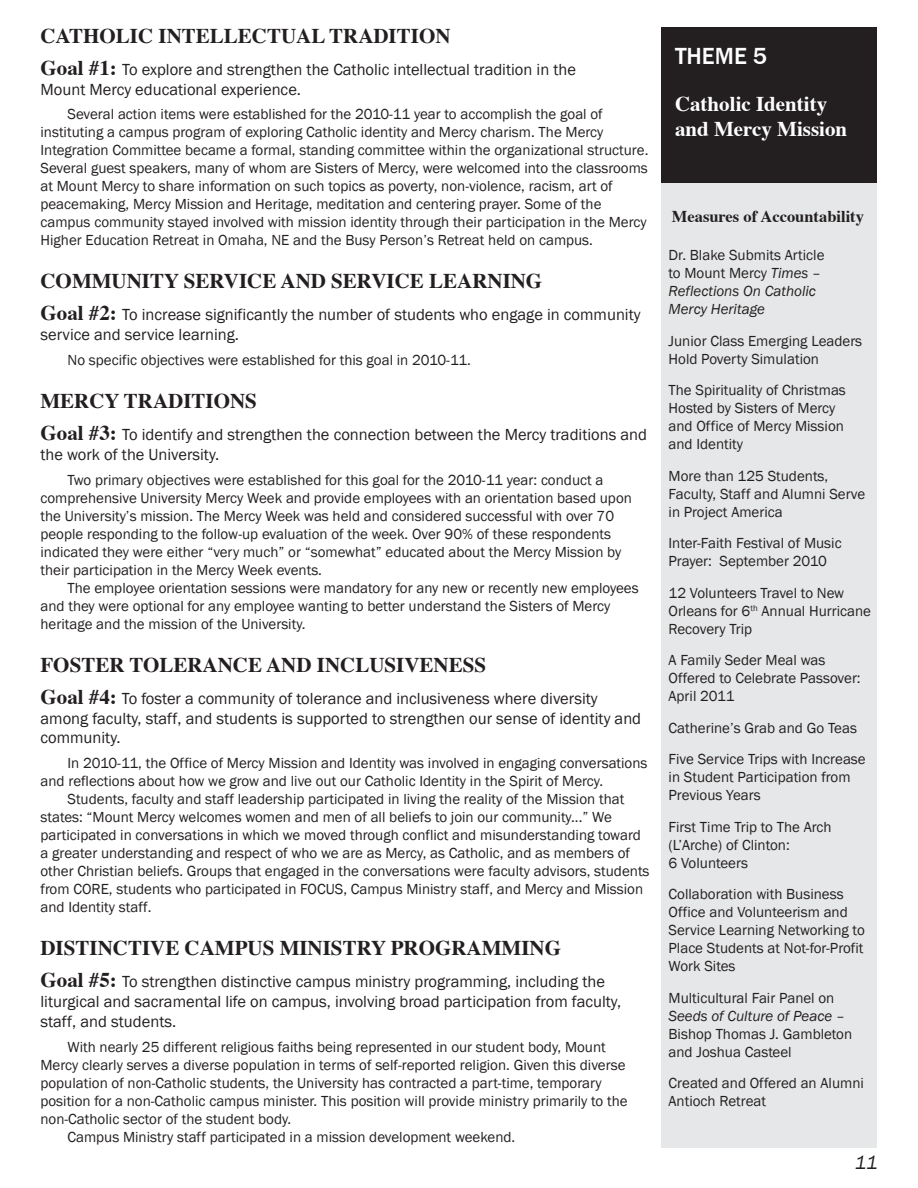
<style>
.page{position:relative;width:918px;height:1188px;background:#fff}
.page>*{position:absolute;margin:0;border:0;box-sizing:border-box;transform-origin:0 0}
.t1{font:500 24px "Franklin Gothic";color:#fff}
.t2{font:700 21px "Times";color:#231f20}
.t3{font:700 21px/25.2px "Times";color:#fff}
.t4{font:italic 19.5px "Franklin Gothic";color:#231f20}
.t5{font:16.5px/19.8px "Franklin Gothic";color:#231f20}
.t6{font:700 16.5px "Times";color:#231f20}
.t7{font:15px/18px "Franklin Gothic";color:#231f20}
.t8{font:italic 15px/18px "Franklin Gothic";color:#231f20}
.s1{font-family:"Times";font-weight:700;font-size:21px}
.s2{font-style:normal}
.s3{font-style:italic}
</style>
<div class="page">
<div style="left:662px;top:169px;width:216px;height:979px;background:#e6e7e8"></div>
<div style="left:662px;top:27px;width:215px;height:155px;background:#231f20"></div>
<h2 class="t2" style="left:40px;top:16px;width:412px">CATHOLIC INTELLECTUAL TRADITION</h2>
<p class="t5" style="left:40px;top:60px;width:537px"><span class="s1">Goal #1:</span> To explore and strengthen the Catholic intellectual tradition in the<br>Mount Mercy educational experience.</p>
<p class="t7" style="left:40px;top:106px;width:609px;text-indent:27px">Several action items were established for the 2010-11 year to accomplish the goal of instituting a campus program of exploring Catholic identity and Mercy charism. The Mercy Integration Committee became a formal, standing committee within the organizational structure.<br>Several guest speakers, many of whom are Sisters of Mercy, were welcomed into the classrooms at Mount Mercy to share information on such topics as poverty, non-violence, racism, art of peacemaking, Mercy Mission and Heritage, meditation and centering prayer. Some of the campus community stayed involved with mission identity through their participation in the Mercy Higher Education Retreat in Omaha, NE and the Busy Person’s Retreat held on campus.</p>
<h2 class="t2" style="left:40px;top:261px;width:503px">COMMUNITY SERVICE AND SERVICE LEARNING</h2>
<p class="t5" style="left:40px;top:305px;width:602px"><span class="s1">Goal #2:</span> To increase significantly the number of students who engage in community service and service learning.</p>
<p class="t7" style="left:68px;top:351px;width:405px">No specific objectives were established for this goal in 2010-11.</p>
<h2 class="t2" style="left:40px;top:381px;width:218px">MERCY TRADITIONS</h2>
<p class="t5" style="left:40px;top:425px;width:608px"><span class="s1">Goal #3:</span> To identify and strengthen the connection between the Mercy traditions and the work of the University.</p>
<p class="t7" style="left:40px;top:471px;width:593px;text-indent:27px">Two primary objectives were established for this goal for the 2010-11 year: conduct a comprehensive University Mercy Week and provide employees with an orientation based upon the University’s mission. The Mercy Week was held and considered successful with over 70 people responding to the follow-up evaluation of the week. Over 90% of these respondents indicated they were either “very much” or “somewhat” educated about the Mercy Mission by their participation in the Mercy Week events.</p>
<p class="t7" style="left:40px;top:579px;width:600px;text-indent:27px">The employee orientation sessions were mandatory for any new or recently new employees and they were optional for any employee wanting to better understand the Sisters of Mercy heritage and the mission of the University.</p>
<h2 class="t2" style="left:40px;top:645px;width:447px">FOSTER TOLERANCE AND INCLUSIVENESS</h2>
<p class="t5" style="left:40px;top:689px;width:602px"><span class="s1">Goal #4:</span> To foster a community of tolerance and inclusiveness where diversity among faculty, staff, and students is supported to strengthen our sense of identity and community.</p>
<p class="t7" style="left:68px;top:754px;width:582px">In 2010-11, the Office of Mercy Mission and Identity was involved in engaging conversations</p>
<p class="t7" style="left:40px;top:772px;width:564px">and reflections about how we grow and live out our Catholic Identity in the Spirit of Mercy.</p>
<p class="t7" style="left:68px;top:790px;width:558px">Students, faculty and staff leadership participated in living the reality of the Mission that</p>
<p class="t7" style="left:40px;top:808px;width:573px">states: “Mount Mercy welcomes women and men of all beliefs to join our community...” We</p>
<p class="t7" style="left:40px;top:826px;width:602px">participated in conversations in which we moved through conflict and misunderstanding toward</p>
<p class="t7" style="left:40px;top:844px;width:591px">a greater understanding and respect of who we are as Mercy, as Catholic, and as members of</p>
<p class="t7" style="left:40px;top:862px;width:611px">other Christian beliefs. Groups that engaged in the conversations were faculty advisors, students</p>
<p class="t7" style="left:40px;top:880px;width:604px">from CORE, students who participated in FOCUS, Campus Ministry staff, and Mercy and Mission</p>
<p class="t7" style="left:40px;top:898px;width:112px">and Identity staff.</p>
<h2 class="t2" style="left:40px;top:928px;width:522px">DISTINCTIVE CAMPUS MINISTRY PROGRAMMING</h2>
<p class="t5" style="left:40px;top:972px;width:582px"><span class="s1">Goal #5:</span> To strengthen distinctive campus ministry programming, including the liturgical and sacramental life on campus, involving broad participation from faculty, staff, and students.</p>
<p class="t7" style="left:68px;top:1038px;width:540px">With nearly 25 different religious faiths being represented in our student body, Mount</p>
<p class="t7" style="left:40px;top:1056px;width:587px">Mercy clearly serves a diverse population in terms of self-reported religion. Given this diverse</p>
<p class="t7" style="left:40px;top:1074px;width:563px">population of non-Catholic students, the University has contracted a part-time, temporary</p>
<p class="t7" style="left:40px;top:1092px;width:589px">position for a non-Catholic campus minister. This position will provide ministry primarily to the</p>
<p class="t7" style="left:40px;top:1110px;width:252px">non-Catholic sector of the student body.</p>
<p class="t7" style="left:68px;top:1128px;width:449px">Campus Ministry staff participated in a mission development weekend.</p>
<h1 class="t1" style="left:675px;top:41px;width:94px">THEME 5</h1>
<h2 class="t3" style="left:675px;top:89px;width:174px">Catholic Identity and Mercy Mission</h2>
<p class="t6" style="left:672px;top:200px;width:194px">Measures of Accountability</p>
<p class="t8" style="left:669px;top:247px;width:157px"><span class="s2">Dr. Blake Submits Article to Mount Mercy</span> Times <span class="s2">–<br></span>Reflections On Catholic<br>Mercy Heritage</p>
<p class="t7" style="left:669px;top:332px;width:195px">Junior Class Emerging Leaders<br>Hold Poverty Simulation</p>
<p class="t7" style="left:669px;top:382px;width:179px">The Spirituality of Christmas<br>Hosted by Sisters of Mercy and Office of Mercy Mission and Identity</p>
<p class="t7" style="left:669px;top:467px;width:198px">More than 125 Students,<br>Faculty, Staff and Alumni Serve in Project America</p>
<p class="t7" style="left:669px;top:535px;width:175px">Inter-Faith Festival of Music<br>Prayer: September 2010</p>
<p class="t7" style="left:669px;top:584px;width:204px">12 Volunteers Travel to New<br>Orleans for 6<sup>th</sup> Annual Hurricane<br>Recovery Trip</p>
<p class="t7" style="left:669px;top:652px;width:194px">A Family Seder Meal was<br>Offered to Celebrate Passover:<br>April 2011</p>
<p class="t7" style="left:669px;top:712px;width:199px;line-height:31.5px">Catherine’s Grab and Go Teas<br>Five Service Trips with Increase</p>
<p class="t7" style="left:669px;top:769px;width:184px">in Student Participation from<br>Previous Years</p>
<p class="t7" style="left:669px;top:818px;width:165px">First Time Trip to The Arch (L’Arche) of Clinton:<br>6 Volunteers</p>
<p class="t7" style="left:669px;top:886px;width:198px">Collaboration with Business<br>Office and Volunteerism and<br>Service Learning Networking to<br>Place Students at Not-for-Profit<br>Work Sites</p>
<p class="t7" style="left:669px;top:989px;width:185px">Multicultural Fair Panel on<br><span class="s3">Seeds of Culture of Peace</span> –<br>Bishop Thomas J. Gambleton and Joshua Casteel</p>
<p class="t7" style="left:669px;top:1075px;width:197px">Created and Offered an Alumni<br>Antioch Retreat</p>
<h3 class="t4" style="left:855px;top:1150px;width:24px">11</h3>
</div>
